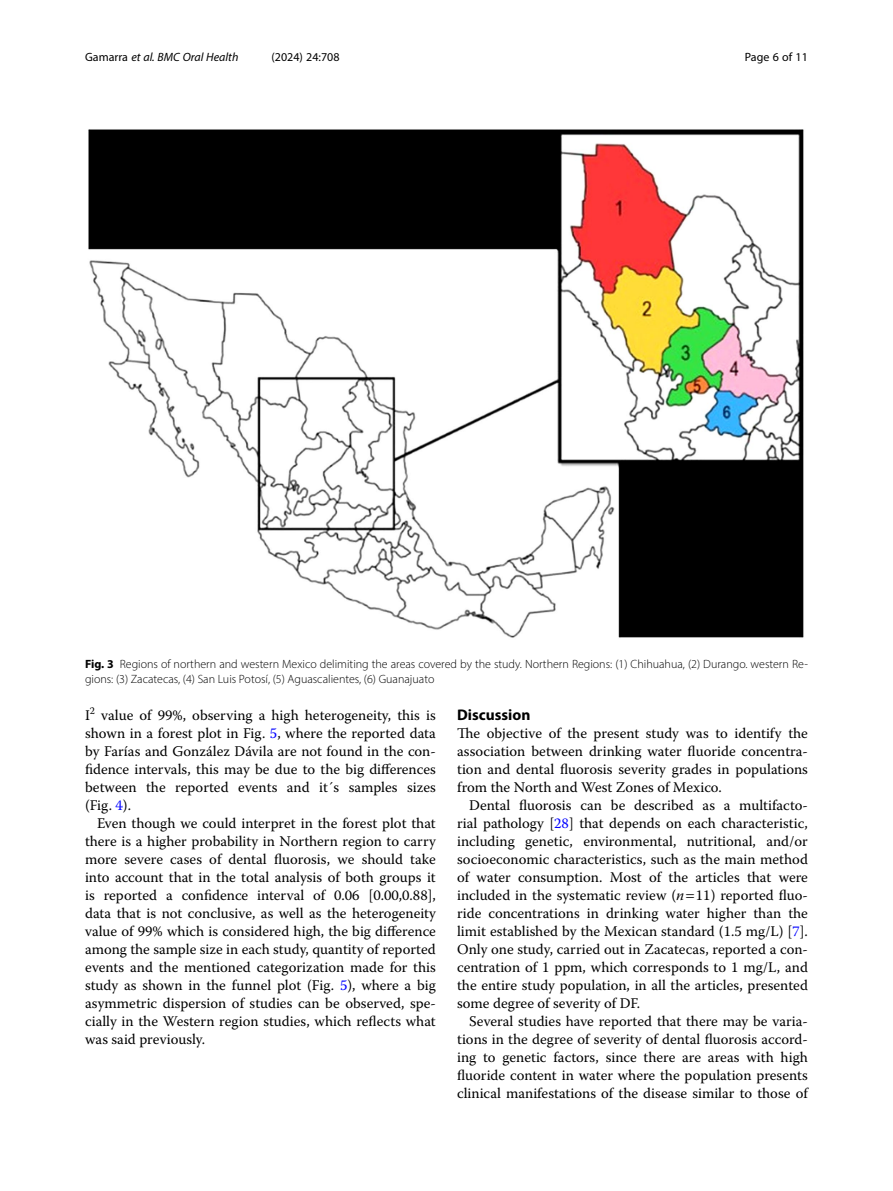
<style>
.page{position:relative;width:893px;height:1191px;background:#fff}
.page>*{position:absolute;margin:0;border:0;box-sizing:border-box;transform-origin:0 0}
.Head_1{font:700 15.45px "Myriad Pro";color:#000}
.Body_Text_Indent{font:14.7px/18px "Warnock Pro";color:#000;text-align:justify}
.Body_Text{font:14.7px/18px "Warnock Pro";color:#000;text-align:justify}
.Figure_Caption{font:300 12px/15px "Myriad Pro";color:#000}
.t1{font:italic 12px "Myriad Pro";color:#000}
.t2{font:12px "Myriad Pro";color:#000}
.s1{font-style:normal}
.s2{font-weight:700}
.s3{color:#00f}
.s4{font-style:italic}
</style>
<div class="page">
<img style="left:88px;top:129px;width:716px;height:509px">
<p class="t1" style="left:85px;top:50px;width:155px"><span class="s1">Gamarra</span> et al. BMC Oral Health</p>
<p class="t2" style="left:272px;top:50px;width:70px">(2024) 24:708</p>
<p class="t2" style="left:745px;top:50px;width:65px">Page 6 of 11</p>
<p class="Figure_Caption" style="left:85px;top:657px;width:724px"><span class="s2">Fig. 3</span> Regions of northern and western Mexico delimiting the areas covered by the study. Northern Regions: (1) Chihuahua, (2) Durango. western Re&shy;gions: (3) Zacatecas, (4) San Luis Potosí, (5) Aguascalientes, (6) Guanajuato</p>
<p class="Body_Text_Indent" style="left:85px;top:706px;width:352px">I<sup>2</sup> value of 99%, observing a high heterogeneity, this is shown in a forest plot in Fig. <span class="s3">5</span>, where the reported data by Farías and González Dávila are not found in the con&shy;fidence intervals, this may be due to the big differences between the reported events and it´s samples sizes (Fig. <span class="s3">4</span>).</p>
<p class="Body_Text_Indent" style="left:85px;top:814px;width:352px;text-indent:12px">Even though we could interpret in the forest plot that there is a higher probability in Northern region to carry more severe cases of dental fluorosis, we should take into account that in the total analysis of both groups it is reported a confidence interval of 0.06 [0.00,0.88], data that is not conclusive, as well as the heterogeneity value of 99% which is considered high, the big difference among the sample size in each study, quantity of reported events and the mentioned categorization made for this study as shown in the funnel plot (Fig. <span class="s3">5</span>), where a big asymmetric dispersion of studies can be observed, spe&shy;cially in the Western region studies, which reflects what was said previously.</p>
<p class="Head_1" style="left:457px;top:705px;width:75px">Discussion</p>
<p class="Body_Text" style="left:457px;top:724px;width:352px">The objective of the present study was to identify the association between drinking water fluoride concentra&shy;tion and dental fluorosis severity grades in populations from the North and West Zones of Mexico.</p>
<p class="Body_Text_Indent" style="left:457px;top:796px;width:352px;text-indent:12px">Dental fluorosis can be described as a multifacto&shy;rial pathology [<span class="s3">28</span>] that depends on each characteristic, including genetic, environmental, nutritional, and/or socioeconomic characteristics, such as the main method of water consumption. Most of the articles that were included in the systematic review (<span class="s4">n</span> 11) reported fluo&shy;ride concentrations in drinking water higher than the limit established by the Mexican standard (1.5 mg/L) [<span class="s3">7</span>].<br>Only one study, carried out in Zacatecas, reported a con&shy;centration of 1 ppm, which corresponds to 1 mg/L, and the entire study population, in all the articles, presented some degree of severity of DF.</p>
<p class="Body_Text_Indent" style="left:457px;top:1012px;width:352px;text-indent:12px">Several studies have reported that there may be varia&shy;tions in the degree of severity of dental fluorosis accord&shy;ing to genetic factors, since there are areas with high fluoride content in water where the population presents clinical manifestations of the disease similar to those of</p>
</div>
